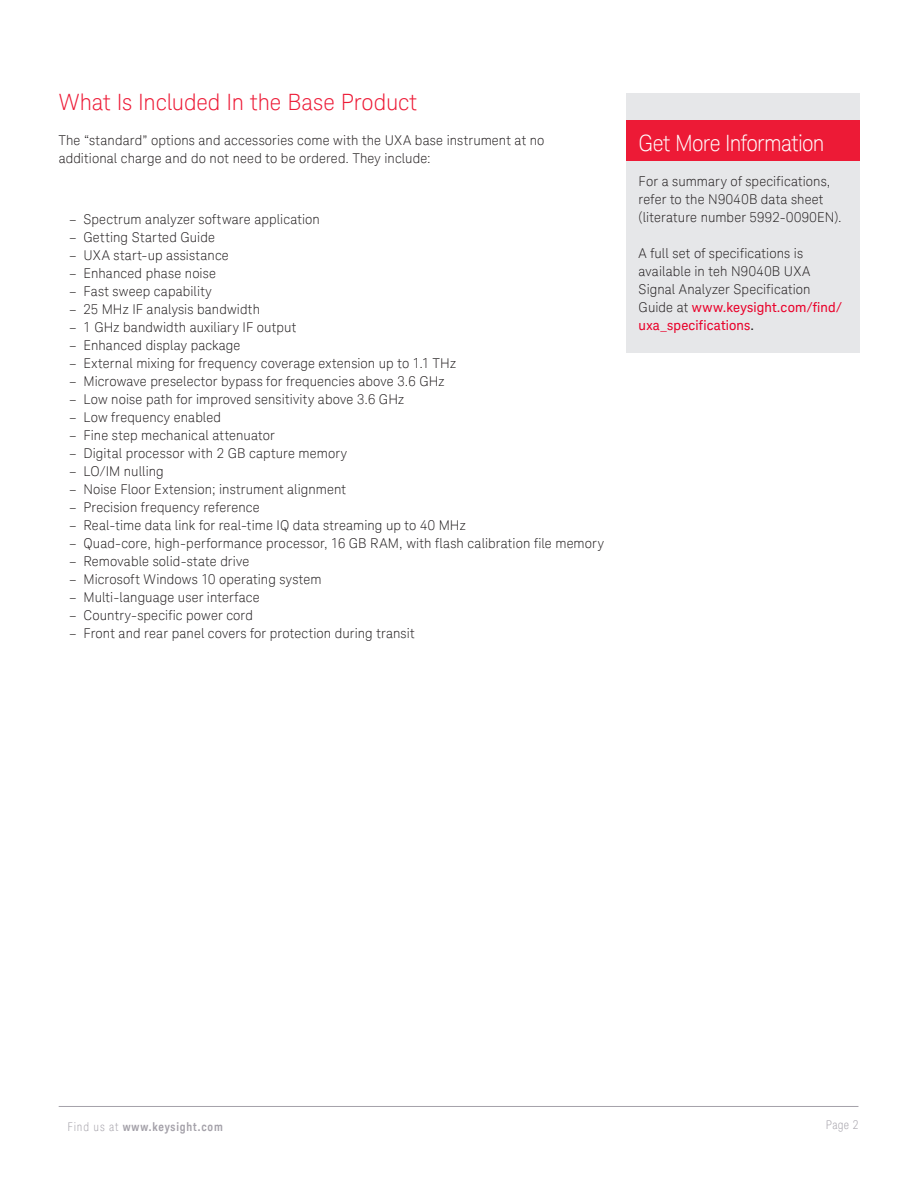
<style>
.page{position:relative;width:918px;height:1188px;background:#fff}
.page>*{position:absolute;margin:0;border:0;box-sizing:border-box;transform-origin:0 0}
.K_Heading_1{font:300 22.5px "Keysight Sans";letter-spacing:-.005em;color:#ed1a36}
.K_Heading_1-2{font:300 22.5px "Keysight Sans";letter-spacing:-.03em;color:#fff;scale:.95 1}
.K_Body_Text{font:300 13.5px/18px "Keysight Sans";letter-spacing:.01em;color:#231f20}
.t1{font:700 12px "Keysight Sans Condensed";letter-spacing:.07em;color:#a4a1a9}
.t2{font:300 condensed 12px "Keysight Sans";color:#a4a1a9}
.s1{font-weight:400;color:#e90029}
.s2{font-weight:400}
.s3{font-family:"Keysight Sans";font-weight:300;font-stretch:condensed}
</style>
<div class="page">
<hr style="left:59px;top:1106px;width:799px;height:1px;background:#a4a1a9">
<div style="left:626px;top:94px;width:233px;height:259px;background:#e6e7e9"></div>
<div style="left:626px;top:121px;width:233px;height:40px;background:#ed1a36"></div>
<p class="K_Heading_1" style="left:59px;top:89px;width:360px">What Is Included In the Base Product</p>
<p class="K_Body_Text" style="left:59px;top:131px;width:487px">The “standard” options and accessories come with the UXA base instrument at no additional charge and do not need to be ordered. They include:</p>
<p class="K_Body_Text" style="left:69px;top:210px;width:252px">– Spectrum analyzer software application</p>
<p class="K_Body_Text" style="left:69px;top:228px;width:147px">– Getting Started Guide</p>
<p class="K_Body_Text" style="left:69px;top:246px;width:161px">– UXA start-up assistance</p>
<p class="K_Body_Text" style="left:69px;top:264px;width:148px">– Enhanced phase noise</p>
<p class="K_Body_Text" style="left:69px;top:282px;width:144px">– Fast sweep capability</p>
<p class="K_Body_Text" style="left:69px;top:300px;width:192px">– 25 MHz IF analysis bandwidth</p>
<p class="K_Body_Text" style="left:69px;top:318px;width:229px">– 1 GHz bandwidth auxiliary IF output</p>
<p class="K_Body_Text" style="left:69px;top:336px;width:173px">– Enhanced display package</p>
<p class="K_Body_Text" style="left:69px;top:354px;width:388px">– External mixing for frequency coverage extension up to 1.1 THz</p>
<p class="K_Body_Text" style="left:69px;top:372px;width:377px">– Microwave preselector bypass for frequencies above 3.6 GHz</p>
<p class="K_Body_Text" style="left:69px;top:390px;width:336px">– Low noise path for improved sensitivity above 3.6 GHz</p>
<p class="K_Body_Text" style="left:69px;top:408px;width:153px">– Low frequency enabled</p>
<p class="K_Body_Text" style="left:69px;top:426px;width:207px">– Fine step mechanical attenuator</p>
<p class="K_Body_Text" style="left:69px;top:444px;width:279px">– Digital processor with 2 GB capture memory</p>
<p class="K_Body_Text" style="left:69px;top:462px;width:96px">– LO/IM nulling</p>
<p class="K_Body_Text" style="left:69px;top:480px;width:278px">– Noise Floor Extension; instrument alignment</p>
<p class="K_Body_Text" style="left:69px;top:498px;width:192px">– Precision frequency reference</p>
<p class="K_Body_Text" style="left:69px;top:516px;width:398px">– Real-time data link for real-time IQ data streaming up to 40 MHz</p>
<p class="K_Body_Text" style="left:69px;top:534px;width:536px">– Quad-core, high-performance processor, 16 GB RAM, with flash calibration file memory</p>
<p class="K_Body_Text" style="left:69px;top:552px;width:182px">– Removable solid-state drive</p>
<p class="K_Body_Text" style="left:69px;top:570px;width:254px">– Microsoft Windows 10 operating system</p>
<p class="K_Body_Text" style="left:69px;top:588px;width:192px">– Multi-language user interface</p>
<p class="K_Body_Text" style="left:69px;top:606px;width:185px">– Country-specific power cord</p>
<p class="K_Body_Text" style="left:69px;top:624px;width:347px">– Front and rear panel covers for protection during transit</p>
<p class="K_Heading_1-2" style="left:639px;top:129px;width:197px">Get More Information</p>
<p class="K_Body_Text" style="left:639px;top:172px;width:205px">For a summary of specifications, refer to the N9040B data sheet (literature number 5992-0090EN).</p>
<p class="K_Body_Text" style="left:639px;top:244px;width:205px">A full set of specifications is available in teh N9040B UXA<br>Signal Analyzer Specification<br>Guide at <span class="s1">www.keysight.com/find/ uxa_specifications</span><span class="s2">.</span></p>
<p class="t1" style="left:67px;top:1119px;width:157px"><span class="s3">Find us at</span> www.keysight.com</p>
<p class="t2" style="left:826px;top:1117px;width:34px">Page 2</p>
</div>
